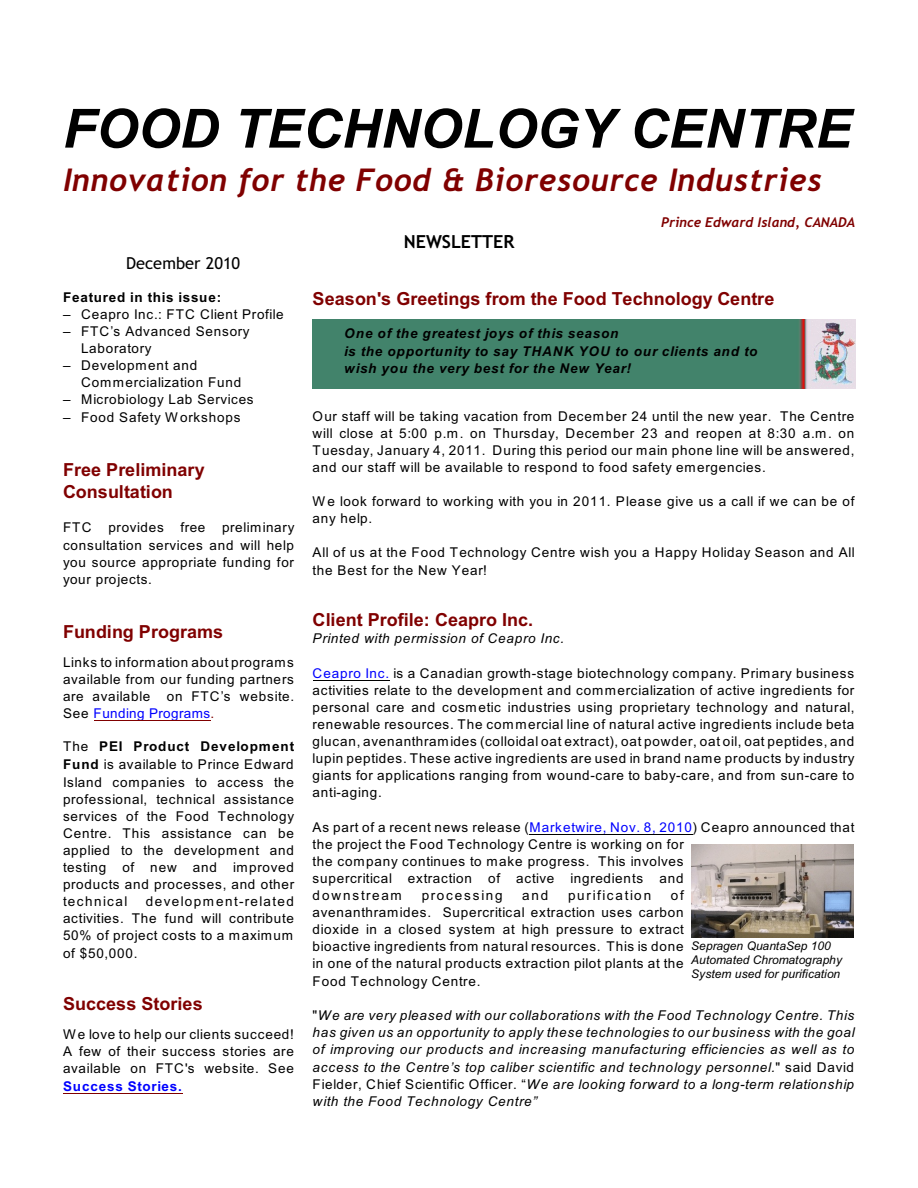
<style>
.page{position:relative;width:918px;height:1188px;background:#fff}
.page>*{position:absolute;margin:0;border:0;box-sizing:border-box;transform-origin:0 0}
.t1{font:italic 700 54px "Arial";color:#000}
.t2{font:italic 700 31.35px "Trebuchet MS";letter-spacing:.03em;color:#800000}
.t3{font:700 18px/21.3px "Arial";letter-spacing:.005em;color:#800000}
.t4{font:700 18px "Trebuchet MS";letter-spacing:.005em;color:#000}
.t5{font:16.5px "Trebuchet MS";letter-spacing:.005em;color:#000}
.t6{font:13.5px/17.1px "Arial";letter-spacing:.06em;color:#000;text-align:justify}
.t7{font:italic 13.5px/17.2px "Arial";letter-spacing:.06em;color:#000;text-align:justify}
.t8{font:italic 700 13.5px/17.4px "Arial";letter-spacing:.055em;color:#000}
.t9{font:italic 700 13.5px "Trebuchet MS";color:#800000}
.t10{font:700 13.5px "Arial";letter-spacing:.06em;color:#000}
.t11{font:700 13.5px "Arial";letter-spacing:.06em;color:#00f}
.t12{font:13.5px "Arial";letter-spacing:.12em;color:#000}
.t13{font:13.5px "Arial";letter-spacing:.14em;color:#000}
.t14{font:italic 12px/14.1px "Arial";letter-spacing:.01em;color:#000}
.s1{color:#00f}
.s2{color:#800000}
.s3{font-weight:700}
.s4{font-style:normal}
</style>
<div class="page">
<img style="left:313px;top:320px;width:542px;height:68px">
<img style="left:691px;top:844px;width:162px;height:93px">
<hr style="left:94px;top:720px;width:117px;height:1px;background:#800000">
<hr style="left:63px;top:1093px;width:119px;height:1px;background:#800000">
<hr style="left:313px;top:680px;width:77px;height:1px;background:#000">
<hr style="left:530px;top:834px;width:163px;height:1px;background:#000">
<h1 class="t1" style="left:63px;top:108px;width:790px">FOOD TECHNOLOGY CENTRE</h1>
<h2 class="t2" style="left:63px;top:168px;width:760px">Innovation for the Food &amp; Bioresource Industries</h2>
<p class="t9" style="left:661px;top:217px;width:195px">Prince Edward Island, CANADA</p>
<h3 class="t4" style="left:404px;top:235px;width:112px">NEWSLETTER</h3>
<p class="t5" style="left:126px;top:257px;width:116px">December 2010</p>
<p class="t10" style="left:63px;top:292px;width:160px">Featured in this issue:</p>
<p class="t6" style="left:63px;top:307px;width:222px">– Ceapro Inc.: FTC Client Profile</p>
<p class="t6" style="left:81px;top:324px;width:170px;text-indent:-18px">– FTC’s Advanced Sensory<br>Laboratory</p>
<p class="t6" style="left:81px;top:358px;width:162px;text-indent:-18px">– Development and<br>Commercialization Fund</p>
<p class="t6" style="left:63px;top:392px;width:192px">– Microbiology Lab Services</p>
<p class="t6" style="left:63px;top:410px;width:179px">– Food Safety Workshops</p>
<h3 class="t3" style="left:63px;top:461px;width:143px">Free Preliminary<br>Consultation</h3>
<p class="t6" style="left:63px;top:520px;width:30px">FTC</p>
<h3 class="t3" style="left:313px;top:289px;width:463px">Season's Greetings from the Food Technology Centre</h3>
<p class="t8" style="left:344px;top:326px;width:415px">One of the greatest joys of this season<br>is the opportunity to say THANK YOU to our clients and to wish you the very best for the New Year!</p>
<p class="t6" style="left:313px;top:409px;width:543px">Our staff will be taking vacation from December 24 until the new year. The Centre will close at 5:00 p.m. on Thursday, December 23 and reopen at 8:30 a.m. on Tuesday, January 4, 2011. During this period our main phone line will be answered, and our staff will be available to respond to food safety emergencies.</p>
<p class="t6" style="left:313px;top:494px;width:543px">We look forward to working with you in 2011. Please give us a call if we can be of any help.</p>
<p class="t6" style="left:313px;top:545px;width:544px">All of us at the Food Technology Centre wish you a Happy Holiday Season and All the Best for the New Year!</p>
<h3 class="t3" style="left:313px;top:610px;width:222px">Client Profile: Ceapro Inc.</h3>
<p class="t7" style="left:313px;top:631px;width:253px">Printed with permission of Ceapro Inc.</p>
<p class="t6" style="left:313px;top:666px;width:544px"><span class="s1">Ceapro Inc.</span> is a Canadian growth-stage biotechnology company. Primary business activities relate to the development and commercialization of active ingredients for personal care and cosmetic industries using proprietary technology and natural, renewable resources. The commercial line of natural active ingredients include beta glucan, avenanthramides (colloidal oat extract), oat powder, oat oil, oat peptides, and lupin peptides. These active ingredients are used in brand name products by industry giants for applications ranging from wound-care to baby-care, and from sun-care to anti-aging.</p>
<p class="t6" style="left:313px;top:820px;width:544px;text-align:left">As part of a recent news release (<span class="s1">Marketwire, Nov. 8, 2010</span>) Ceapro announced that the project the Food Technology Centre is working on for<br>the company continues to make progress. This involves<br>supercritical extraction of active ingredients and<br>downstream</p>
<p class="t6" style="left:63px;top:520px;width:233px;text-indent:45px">provides free preliminary consultation services and will help you source appropriate funding for your projects.</p>
<h3 class="t3" style="left:63px;top:622px;width:162px">Funding Programs</h3>
<p class="t6" style="left:63px;top:655px;width:233px">Links to information about programs available from our funding partners are available on FTC’s website.<br>See <span class="s1">Funding Programs</span><span class="s2">.</span></p>
<p class="t6" style="left:63px;top:739px;width:233px">The <span class="s3">PEI Product Development Fund</span> is available to Prince Edward Island companies to access the professional, technical assistance services of the Food Technology Centre. This assistance can be applied to the development and testing of new and improved products and processes, and other technical</p>
<p class="t6" style="left:313px;top:888px;width:373px;text-indent:358px">of avenanthramides. Supercritical extraction uses carbon dioxide in a closed system at high pressure to extract bioactive ingredients from natural resources. This is done in one of the natural products extraction pilot plants at the Food Technology Centre.</p>
<p class="t7" style="left:313px;top:1008px;width:544px"><span class="s4">"</span>We are very pleased with our collaborations with the Food Technology Centre. This has given us an opportunity to apply these technologies to our business with the goal of improving our products and increasing manufacturing efficiencies as well as to access to the Centre’s top caliber scientific and technology personnel.<span class="s4">" said David Fielder, Chief Scientific Officer. “</span>We are looking forward to a long-term relationship with the Food Technology Centre”</p>
<p class="t13" style="left:422px;top:890px;width:82px">processing</p>
<p class="t6" style="left:522px;top:888px;width:28px">and</p>
<p class="t12" style="left:568px;top:890px;width:85px">purification</p>
<p class="t6" style="left:63px;top:894px;width:232px;text-indent:83px">development-related activities. The fund will contribute 50% of project costs to a maximum of $50,000.</p>
<h3 class="t3" style="left:63px;top:995px;width:141px">Success Stories</h3>
<p class="t6" style="left:63px;top:1027px;width:232px">We love to help our clients succeed!<br>A few of their success stories are available on FTC's website. See</p>
<p class="t11" style="left:63px;top:1081px;width:121px">Success Stories.</p>
<p class="t14" style="left:691px;top:940px;width:152px">Sepragen QuantaSep 100<br>Automated Chromatography<br>System used for purification</p>
</div>
